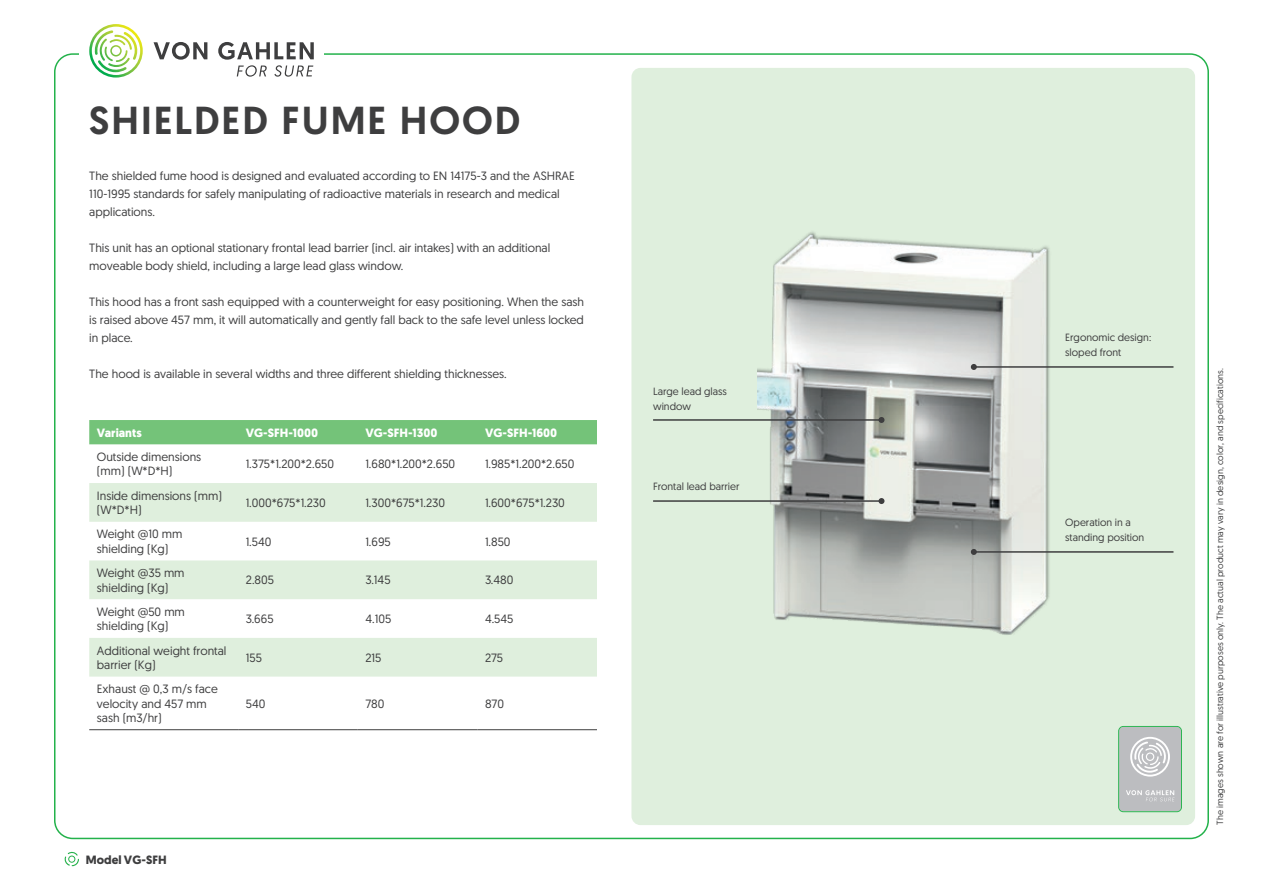
<style>
.page{position:relative;width:1263px;height:893px;background:#fff}
.page>*{position:absolute;margin:0;border:0;box-sizing:border-box;transform-origin:0 0}
.Hoofdkop{font:500 39px "Geomanist";letter-spacing:.05em;color:#3e3e3f}
.t1{font:12px/14.4px "Geomanist";color:#3e3e3f}
.t2{font:700 12px "Geomanist";color:#fff}
.t3{font:700 12px "Geomanist";color:#3e3e3f}
.t4{font:10.5px/15px "Geomanist";color:#3e3e3f}
.t5{font:9px "Geomanist";color:#3e3e3f}
</style>
<div class="page">
<svg style="left:89px;top:24px;width:54px;height:54px"></svg>
<svg style="left:154px;top:42px;width:53px;height:18px"></svg>
<svg style="left:218px;top:42px;width:96px;height:35px"></svg>
<svg style="left:65px;top:852px;width:14px;height:14px"></svg>
<div style="left:631px;top:68px;width:564px;height:757px;background:#dfefdd;border-radius:9px"></div>
<img style="left:758px;top:231px;width:292px;height:404px">
<div style="left:89px;top:420px;width:508px;height:24px;background:#74c379"></div>
<div style="left:89px;top:483px;width:508px;height:39px;background:#dfefdd"></div>
<svg style="left:89px;top:560px;width:508px;height:117px;fill:#dfefdd"></svg>
<hr style="left:89px;top:729px;width:149px;height:1px;background:#3e3e3f">
<hr style="left:238px;top:729px;width:120px;height:1px;background:#3e3e3f">
<hr style="left:358px;top:729px;width:119px;height:1px;background:#3e3e3f">
<hr style="left:477px;top:729px;width:120px;height:1px;background:#3e3e3f">
<hr style="left:653px;top:419px;width:228px;height:2px;background:#3e3e3f">
<svg style="left:878px;top:417px;width:6px;height:6px"></svg>
<hr style="left:653px;top:500px;width:228px;height:2px;background:#3e3e3f">
<svg style="left:878px;top:498px;width:6px;height:6px"></svg>
<hr style="left:974px;top:551px;width:199px;height:2px;background:#3e3e3f">
<svg style="left:971px;top:549px;width:6px;height:6px"></svg>
<hr style="left:974px;top:366px;width:199px;height:2px;background:#3e3e3f">
<svg style="left:971px;top:364px;width:6px;height:6px"></svg>
<svg style="left:1118px;top:726px;width:64px;height:86px;background:#bcc4c2"></svg>
<p class="Hoofdkop" style="left:89px;top:95px;width:433px">SHIELDED FUME HOOD</p>
<p class="t1" style="left:89px;top:166px;width:487px;line-height:18px">The shielded fume hood is designed and evaluated according to EN 14175-3 and the ASHRAE<br>110-1995 standards for safely manipulating of radioactive materials in research and medical applications.</p>
<p class="t1" style="left:89px;top:238px;width:463px;line-height:18px">This unit has an optional stationary frontal lead barrier (incl. air intakes) with an additional moveable body shield, including a large lead glass window.</p>
<p class="t1" style="left:89px;top:292px;width:496px;line-height:18px;text-align:justify">This hood has a front sash equipped with a counterweight for easy positioning. When the sash is raised above 457 mm, it will automatically and gently fall back to the safe level unless locked in place.</p>
<p class="t1" style="left:89px;top:366px;width:419px">The hood is available in several widths and three different shielding thicknesses.</p>
<p class="t2" style="left:97px;top:424px;width:46px">Variants</p>
<p class="t2" style="left:246px;top:424px;width:74px">VG-SFH-1000</p>
<p class="t2" style="left:365px;top:424px;width:74px">VG-SFH-1300</p>
<p class="t2" style="left:485px;top:424px;width:74px">VG-SFH-1600</p>
<p class="t1" style="left:97px;top:449px;width:106px">Outside dimensions (mm) (W*D*H)</p>
<p class="t1" style="left:246px;top:456px;width:90px">1.375*1.200*2.650</p>
<p class="t1" style="left:365px;top:456px;width:91px">1.680*1.200*2.650</p>
<p class="t1" style="left:485px;top:456px;width:91px">1.985*1.200*2.650</p>
<p class="t1" style="left:97px;top:488px;width:127px">Inside dimensions (mm) (W*D*H)</p>
<p class="t1" style="left:246px;top:495px;width:82px">1.000*675*1.230</p>
<p class="t1" style="left:365px;top:495px;width:81px">1.300*675*1.230</p>
<p class="t1" style="left:485px;top:495px;width:81px">1.600*675*1.230</p>
<p class="t1" style="left:97px;top:527px;width:87px">Weight @10 mm shielding (Kg)</p>
<p class="t1" style="left:246px;top:534px;width:27px">1.540</p>
<p class="t1" style="left:365px;top:534px;width:27px">1.695</p>
<p class="t1" style="left:485px;top:534px;width:27px">1.850</p>
<p class="t1" style="left:97px;top:565px;width:89px">Weight @35 mm shielding (Kg)</p>
<p class="t1" style="left:246px;top:573px;width:30px">2.805</p>
<p class="t1" style="left:365px;top:573px;width:27px">3.145</p>
<p class="t1" style="left:485px;top:573px;width:30px">3.480</p>
<p class="t1" style="left:97px;top:604px;width:90px">Weight @50 mm shielding (Kg)</p>
<p class="t1" style="left:246px;top:611px;width:29px">3.665</p>
<p class="t1" style="left:365px;top:611px;width:27px">4.105</p>
<p class="t1" style="left:485px;top:611px;width:30px">4.545</p>
<p class="t1" style="left:97px;top:643px;width:131px">Additional weight frontal barrier (Kg)</p>
<p class="t1" style="left:246px;top:650px;width:18px">155</p>
<p class="t1" style="left:365px;top:650px;width:18px">215</p>
<p class="t1" style="left:485px;top:650px;width:20px">275</p>
<p class="t1" style="left:97px;top:681px;width:122px">Exhaust @ 0,3 m/s face velocity and 457 mm sash (m3/hr)</p>
<p class="t1" style="left:246px;top:696px;width:21px">540</p>
<p class="t1" style="left:365px;top:696px;width:21px">780</p>
<p class="t1" style="left:485px;top:696px;width:21px">870</p>
<p class="t3" style="left:86px;top:852px;width:82px">Model VG-SFH</p>
<p class="t4" style="left:653px;top:383px;width:75px">Large lead glass window</p>
<p class="t4" style="left:653px;top:479px;width:88px">Frontal lead barrier</p>
<p class="t4" style="left:1065px;top:329px;width:87px">Ergonomic design: sloped front</p>
<p class="t4" style="left:1065px;top:514px;width:81px">Operation in a standing position</p>
<p class="t5" style="left:1214px;top:825px;width:458px;rotate:-90deg">The images shown are for illustrative purposes only. The actual product may vary in design, color, and specifications.</p>
</div>
